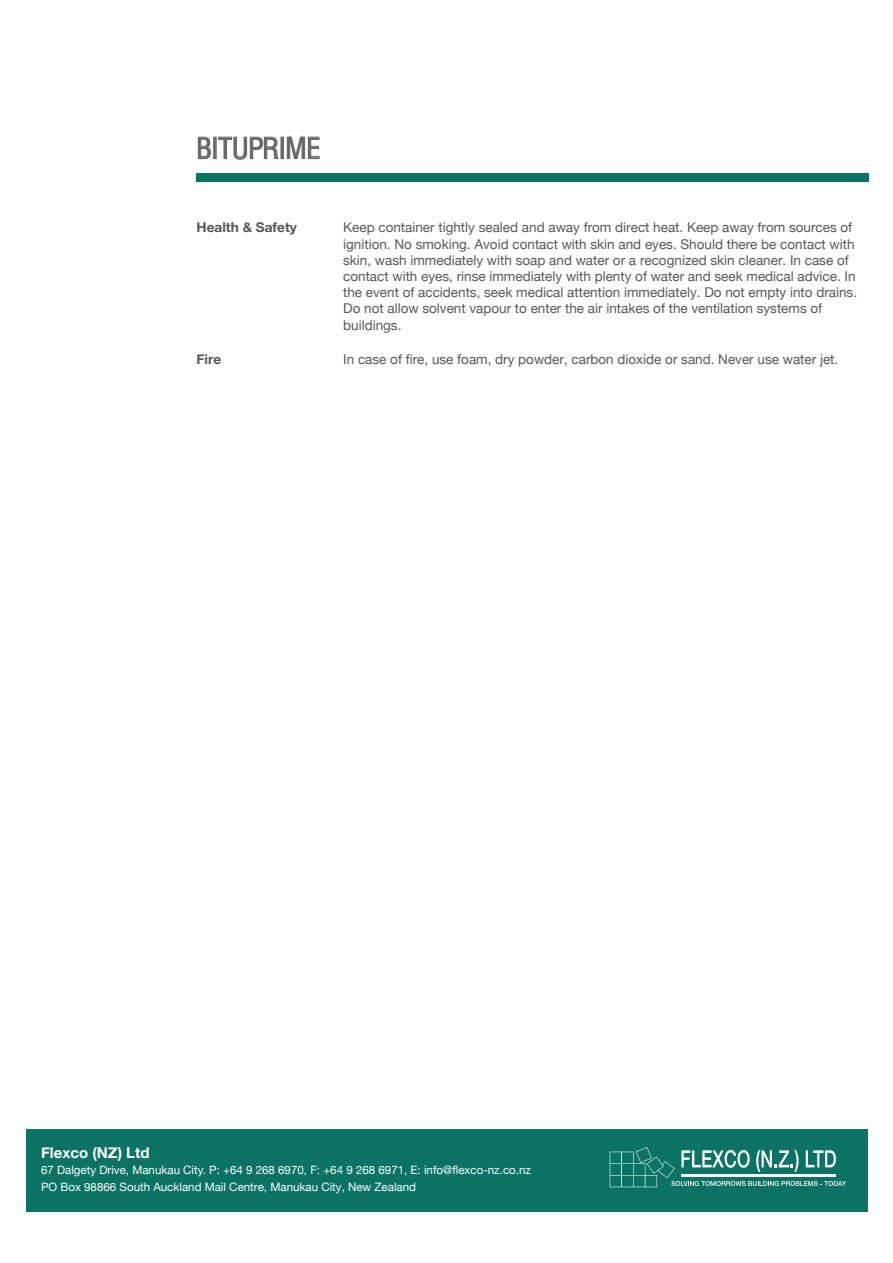
<style>
.page{position:relative;width:893px;height:1263px;background:#fff}
.page>*{position:absolute;margin:0;border:0;box-sizing:border-box;transform-origin:0 0}
.t1{font:condensed 28.5px "Swiss 721";color:#666}
.t2{font:700 15px "Helvetica Neue";color:#fff}
.t3{font:13.5px/16.2px "Helvetica Neue";color:#555759}
.t4{font:700 13.5px "Helvetica Neue";color:#575759}
.t5{font:11.55px/16.5px "Helvetica Neue";color:#fff}
</style>
<div class="page">
<div style="left:26px;top:1129px;width:841px;height:83px;background:#0b7364"></div>
<svg style="left:610px;top:1147px;width:236px;height:40px"></svg>
<div style="left:197px;top:173px;width:672px;height:9px;background:#0b7364"></div>
<svg style="left:198px;top:136px;width:13px;height:23px"></svg>
<div style="left:213px;top:137px;width:4px;height:22px;border:1px solid #666"></div>
<svg style="left:218px;top:136px;width:61px;height:24px"></svg>
<div style="left:281px;top:137px;width:3px;height:22px;border:1px solid #666"></div>
<svg style="left:287px;top:134px;width:33px;height:25px"></svg>
<h1 class="t1" style="left:196px;top:129px;width:125px">BITUPRIME</h1>
<p class="t4" style="left:196px;top:217px;width:102px">Health &amp; Safety</p>
<p class="t3" style="left:343px;top:220px;width:515px">Keep container tightly sealed and away from direct heat. Keep away from sources of ignition. No smoking. Avoid contact with skin and eyes. Should there be contact with skin, wash immediately with soap and water or a recognized skin cleaner. In case of contact with eyes, rinse immediately with plenty of water and seek medical advice. In the event of accidents, seek medical attention immediately. Do not empty into drains.<br>Do not allow solvent vapour to enter the air intakes of the ventilation systems of buildings.</p>
<p class="t4" style="left:196px;top:349px;width:26px">Fire</p>
<p class="t3" style="left:343px;top:352px;width:497px">In case of fire, use foam, dry powder, carbon dioxide or sand. Never use water jet.</p>
<p class="t2" style="left:41px;top:1141px;width:110px">Flexco (NZ) Ltd</p>
<p class="t5" style="left:41px;top:1162px;width:491px">67 Dalgety Drive, Manukau City. P: +64 9 268 6970, F: +64 9 268 6971, E: info@flexco-nz.co.nz<br>PO Box 98866 South Auckland Mail Centre, Manukau City, New Zealand</p>
</div>
